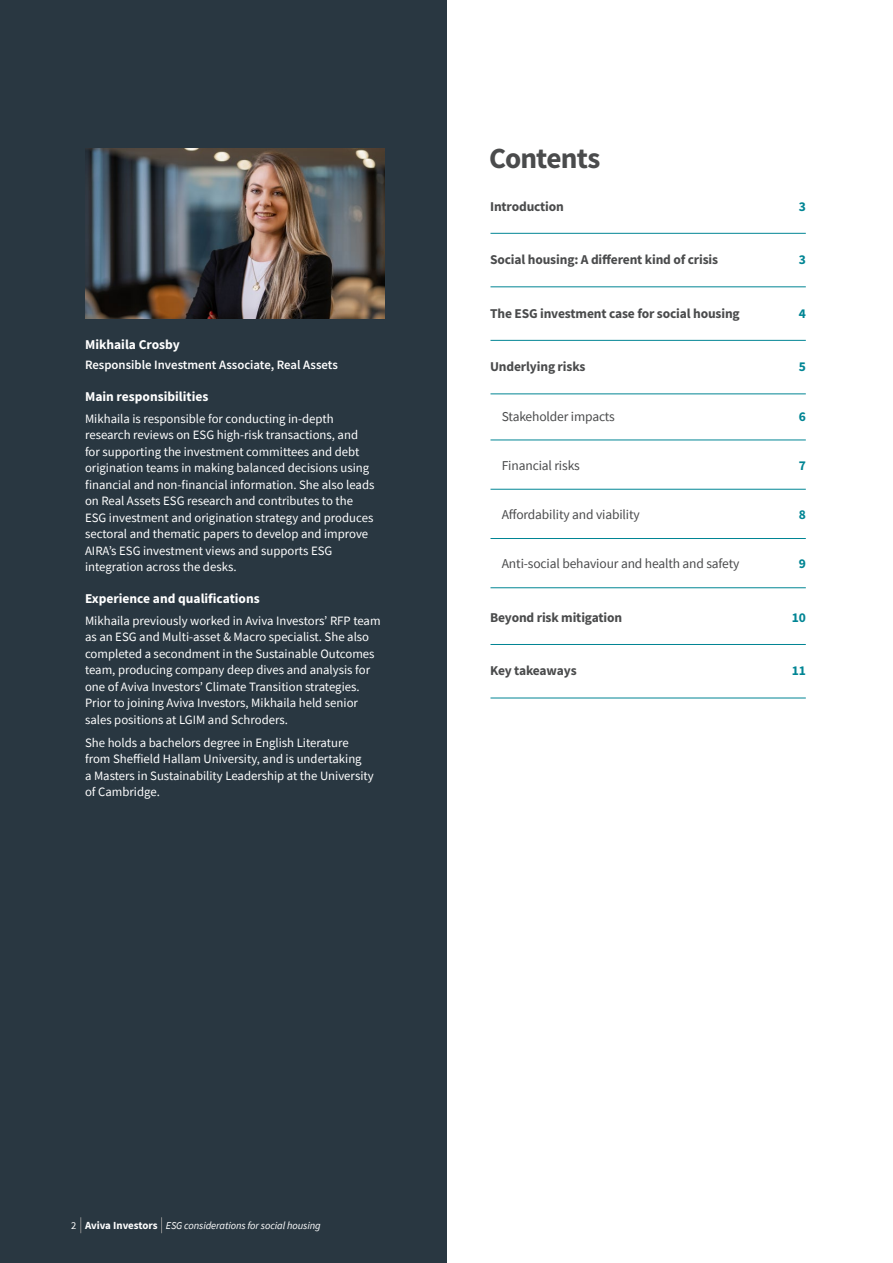
<style>
.page{position:relative;width:893px;height:1263px;background:#fff}
.page>*{position:absolute;margin:0;border:0;box-sizing:border-box;transform-origin:0 0}
.t1{font:700 29.25px "Source Sans Pro";letter-spacing:-.03em;color:#4a4b4c}
.t2{font:700 13.5px "Source Sans Pro";letter-spacing:-.01em;color:#4a4b4c}
.t3{font:13.5px "Source Sans Pro";letter-spacing:-.01em;color:#4a4b4c}
.t4{font:700 13.5px "Source Sans Pro";color:#fff}
.t5{font:700 13.5px "Source Sans Pro";color:#008594}
.t6{font:12.75px/16.5px "Source Sans Pro";color:#fff}
.t7{font:600 12.75px "Source Sans Pro";color:#fff}
.t8{font:italic 10.5px "Source Sans Pro";letter-spacing:-.01em;color:#fff}
.s1{font-style:normal}
.s2{font-weight:700;font-style:normal;font-size:10.8px}
</style>
<div class="page">
<div style="left:0;top:0;width:446px;height:1263px;background:#293741"></div>
<svg style="left:80px;top:1217px;width:1px;height:16px"></svg>
<svg style="left:161px;top:1217px;width:1px;height:16px"></svg>
<hr style="left:490px;top:233px;width:316px;height:1px;background:#008594">
<hr style="left:490px;top:287px;width:316px;height:1px;background:#008594">
<hr style="left:490px;top:340px;width:316px;height:1px;background:#008594">
<hr style="left:490px;top:394px;width:316px;height:1px;background:#008594">
<hr style="left:490px;top:440px;width:316px;height:1px;background:#008594">
<hr style="left:490px;top:489px;width:316px;height:1px;background:#008594">
<hr style="left:490px;top:538px;width:316px;height:1px;background:#008594">
<hr style="left:490px;top:587px;width:316px;height:1px;background:#008594">
<hr style="left:490px;top:644px;width:316px;height:1px;background:#008594">
<hr style="left:490px;top:698px;width:316px;height:1px;background:#008594">
<img style="left:85px;top:149px;width:299px;height:170px">
<p class="t4" style="left:85px;top:335px;width:96px">Mikhaila Crosby</p>
<p class="t7" style="left:85px;top:357px;width:254px">Responsible Investment Associate, Real Assets</p>
<p class="t4" style="left:85px;top:387px;width:125px">Main responsibilities</p>
<p class="t6" style="left:85px;top:410px;width:291px">Mikhaila is responsible for conducting in-depth research reviews on ESG high-risk transactions, and for supporting the investment committees and debt origination teams in making balanced decisions using financial and non-financial information. She also leads on Real Assets ESG research and contributes to the ESG investment and origination strategy and produces sectoral and thematic papers to develop and improve AIRA’s ESG investment views and supports ESG integration across the desks.</p>
<p class="t4" style="left:85px;top:589px;width:176px">Experience and qualifications</p>
<p class="t6" style="left:85px;top:612px;width:297px">Mikhaila previously worked in Aviva Investors’ RFP team as an ESG and Multi-asset &amp; Macro specialist. She also completed a secondment in the Sustainable Outcomes team, producing company deep dives and analysis for one of Aviva Investors’ Climate Transition strategies.<br>Prior to joining Aviva Investors, Mikhaila held senior sales positions at LGIM and Schroders.</p>
<p class="t6" style="left:85px;top:734px;width:290px">She holds a bachelors degree in English Literature from Sheffield Hallam University, and is undertaking<br>a Masters in Sustainability Leadership at the University of Cambridge.</p>
<h1 class="t1" style="left:489px;top:138px;width:113px">Contents</h1>
<p class="t2" style="left:490px;top:197px;width:75px">Introduction</p>
<p class="t5" style="left:799px;top:197px;width:9px">3</p>
<p class="t2" style="left:490px;top:251px;width:230px">Social housing: A different kind of crisis</p>
<p class="t5" style="left:799px;top:251px;width:9px">3</p>
<p class="t2" style="left:490px;top:304px;width:251px">The ESG investment case for social housing</p>
<p class="t5" style="left:799px;top:304px;width:9px">4</p>
<p class="t2" style="left:490px;top:358px;width:97px">Underlying risks</p>
<p class="t5" style="left:799px;top:358px;width:9px">5</p>
<p class="t3" style="left:502px;top:408px;width:115px">Stakeholder impacts</p>
<p class="t5" style="left:799px;top:407px;width:9px">6</p>
<p class="t3" style="left:502px;top:457px;width:80px">Financial risks</p>
<p class="t5" style="left:799px;top:456px;width:9px">7</p>
<p class="t3" style="left:502px;top:506px;width:139px">Affordability and viability</p>
<p class="t5" style="left:799px;top:505px;width:9px">8</p>
<p class="t3" style="left:502px;top:555px;width:239px">Anti-social behaviour and health and safety</p>
<p class="t5" style="left:799px;top:555px;width:9px">9</p>
<p class="t2" style="left:490px;top:608px;width:134px">Beyond risk mitigation</p>
<p class="t5" style="left:792px;top:608px;width:16px">10</p>
<p class="t2" style="left:490px;top:662px;width:88px">Key takeaways</p>
<p class="t5" style="left:792px;top:662px;width:16px">11</p>
<p class="t8" style="left:71px;top:1219px;width:251px"><span class="s1">2</span> <span class="s2">Aviva Investors</span> ESG considerations for social housing</p>
</div>
